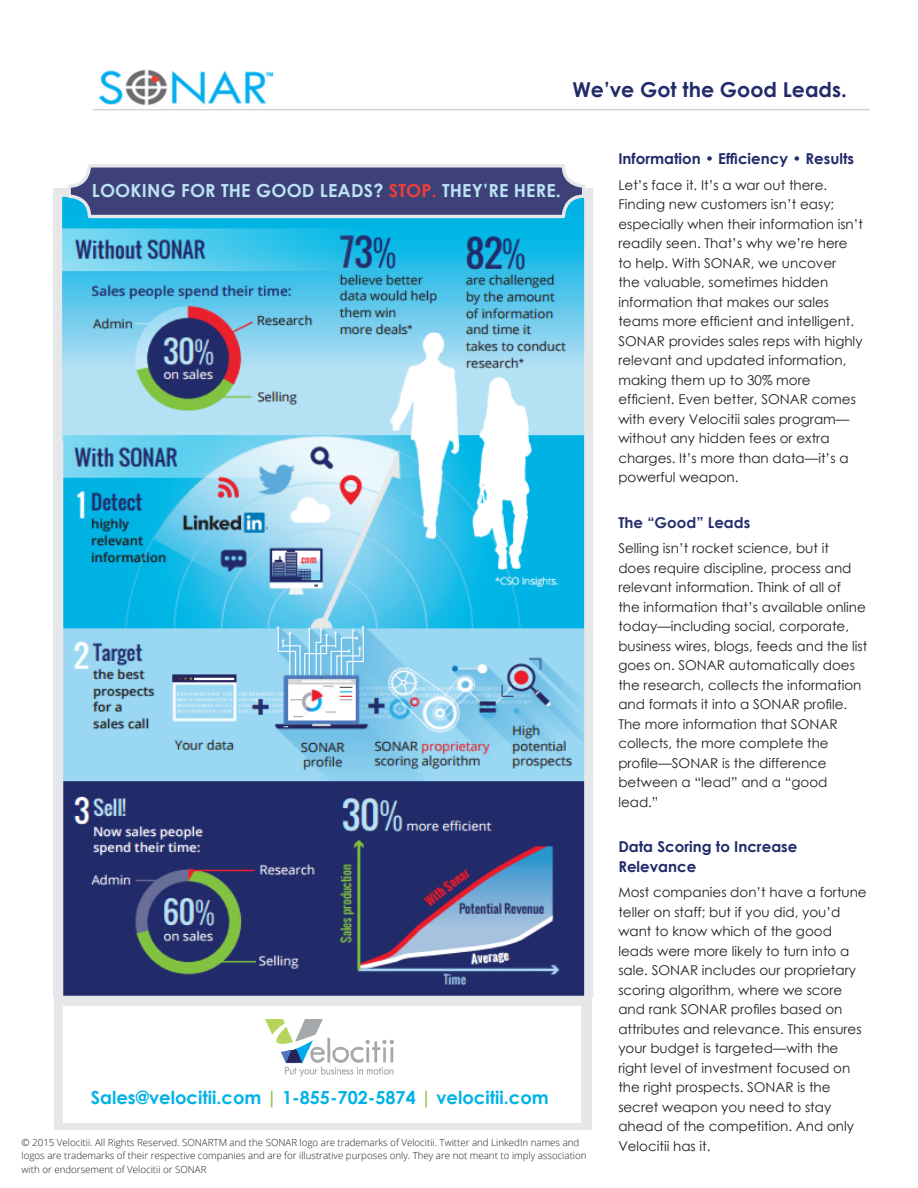
<style>
.page{position:relative;width:918px;height:1188px;background:#fff}
.page>*{position:absolute;margin:0;border:0;box-sizing:border-box;transform-origin:0 0}
.t1{font:700 20.55px "Century Gothic";color:#222b69}
.t2{font:700 18px "Century Gothic";color:#00b3e4}
.t3{font:700 18px "Century Gothic";letter-spacing:.01em;color:#bbe3f5}
.t4{font:700 15px/19.5px "Century Gothic";color:#222b69}
.t5{font:700 15px "Century Gothic";color:#26306c}
.t6{font:13.5px/19.5px "Century Gothic";color:#231f20}
.t7{font:300 9.75px/13.5px "Open Sans";color:#231f20}
.s1{color:#ee3e35}
.s2{color:#81c340}
</style>
<div class="page">
<div style="left:54px;top:173px;width:538px;height:957px;background:#e6e7e9"></div>
<div style="left:63px;top:1007px;width:517px;height:116px;background:#fff"></div>
<img style="left:266px;top:1020px;width:127px;height:56px">
<hr style="left:93px;top:109px;width:776px;height:1px;background:#d1d2d4">
<img style="left:53px;top:173px;width:540px;height:825px">
<div style="left:69px;top:166px;width:515px;height:50px;background:#3d4177;border-radius:20px"></div>
<div style="left:68px;top:164px;width:517px;height:54px;border:3px solid #e6e7e9;border-radius:20px"></div>
<img style="left:98px;top:69px;width:176px;height:36px">
<h1 class="t1" style="left:572px;top:74px;width:276px">We’ve Got the Good Leads.</h1>
<h2 class="t3" style="left:92px;top:177px;width:471px">LOOKING FOR THE GOOD LEADS? <span class="s1">STOP.</span> THEY’RE HERE.</h2>
<h2 class="t2" style="left:91px;top:1084px;width:459px">Sales@velocitii.com <span class="s2">|</span> 1-855-702-5874 <span class="s2">|</span> velocitii.com</h2>
<p class="t7" style="left:22px;top:1135px;width:566px">© 2015 Velocitii. All Rights Reserved. SONARTM and the SONAR logo are trademarks of Velocitii. Twitter and LinkedIn names and logos are trademarks of their respective companies and are for illustrative purposes only. They are not meant to imply association with or endorsement of Velocitii or SONAR</p>
<p class="t4" style="left:618px;top:149px;width:237px">Information • Efficiency • Results</p>
<p class="t6" style="left:618px;top:175px;width:246px">Let’s face it. It’s a war out there.<br>Finding new customers isn’t easy; especially when their information isn’t readily seen. That’s why we’re here to help. With SONAR, we uncover<br>the valuable, sometimes hidden information that makes our sales teams more efficient and intelligent.<br>SONAR provides sales reps with highly relevant and updated information, making them up to 30% more efficient. Even better, SONAR comes with every Velocitii sales program— without any hidden fees or extra charges. It’s more than data—it’s a powerful weapon.</p>
<p class="t5" style="left:618px;top:511px;width:133px">The “Good” Leads</p>
<p class="t6" style="left:618px;top:538px;width:251px">Selling isn’t rocket science, but it<br>does require discipline, process and relevant information. Think of all of<br>the information that’s available online today—including social, corporate, business wires, blogs, feeds and the list goes on. SONAR automatically does the research, collects the information and formats it into a SONAR profile.<br>The more information that SONAR collects, the more complete the profile—SONAR is the difference between a “lead” and a “good lead.”</p>
<p class="t4" style="left:618px;top:836px;width:181px">Data Scoring to Increase<br>Relevance</p>
<p class="t6" style="left:618px;top:882px;width:250px">Most companies don’t have a fortune teller on staff; but if you did, you’d want to know which of the good leads were more likely to turn into a sale. SONAR includes our proprietary scoring algorithm, where we score and rank SONAR profiles based on attributes and relevance. This ensures your budget is targeted—with the right level of investment focused on the right prospects. SONAR is the secret weapon you need to stay ahead of the competition. And only Velocitii has it.</p>
</div>
